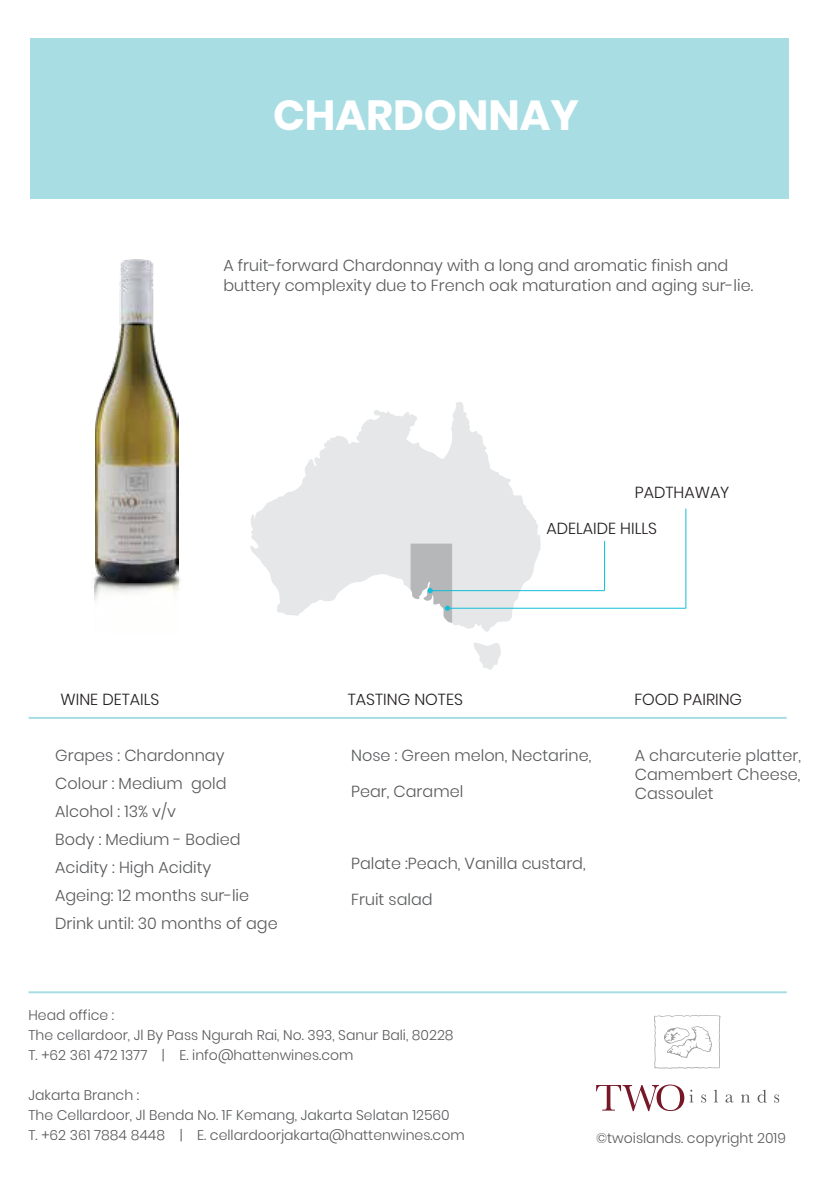
<style>
.page{position:relative;width:823px;height:1191px;background:#fff}
.page>*{position:absolute;margin:0;border:0;box-sizing:border-box;transform-origin:0 0}
.t1{font:700 42px "Poppins";color:#fff}
.t2{font:300 16px/28px "Poppins";color:#58595b}
.t3{font:300 16px "Poppins";color:#231f20}
.t4{font:300 14px/20px "Poppins";color:#58595b}
</style>
<div class="page">
<div style="left:30px;top:38px;width:758px;height:160px;background:#a7dde3"></div>
<svg style="left:250px;top:402px;width:290px;height:230px;fill:#e6e7e8"></svg>
<svg style="left:474px;top:643px;width:26px;height:27px"></svg>
<hr style="left:447px;top:608px;width:238px;height:1px;background:#12bfd9">
<hr style="left:685px;top:508px;width:1px;height:100px;background:#12bfd9">
<svg style="left:410px;top:543px;width:42px;height:89px"></svg>
<hr style="left:430px;top:590px;width:174px;height:1px;background:#12bfd9">
<hr style="left:604px;top:541px;width:1px;height:49px;background:#12bfd9">
<hr style="left:28px;top:717px;width:758px;height:2px;background:#a7dde3">
<hr style="left:28px;top:991px;width:758px;height:2px;background:#a7dde3">
<svg style="left:596px;top:1084px;width:97px;height:27px"></svg>
<svg style="left:701px;top:1094px;width:4px;height:8px"></svg>
<svg style="left:714px;top:1089px;width:3px;height:13px"></svg>
<svg style="left:725px;top:1094px;width:8px;height:8px"></svg>
<svg style="left:741px;top:1094px;width:8px;height:8px"></svg>
<svg style="left:757px;top:1089px;width:9px;height:13px"></svg>
<svg style="left:774px;top:1094px;width:4px;height:8px"></svg>
<svg style="left:654px;top:1015px;width:66px;height:53px"></svg>
<img style="left:95px;top:589px;width:84px;height:12px">
<img style="left:94px;top:577px;width:86px;height:12px">
<img style="left:95px;top:259px;width:84px;height:323px">
<h1 class="t1" style="left:273px;top:91px;width:307px">CHARDONNAY</h1>
<p class="t2" style="left:223px;top:256px;width:531px;line-height:20px">A fruit-forward Chardonnay with a long and aromatic finish and buttery complexity due to French oak maturation and aging sur-lie.</p>
<p class="t3" style="left:634px;top:483px;width:96px">PADTHAWAY</p>
<p class="t3" style="left:546px;top:519px;width:112px">ADELAIDE HILLS</p>
<p class="t3" style="left:60px;top:690px;width:100px">WINE DETAILS</p>
<p class="t3" style="left:347px;top:690px;width:117px">TASTING NOTES</p>
<p class="t3" style="left:634px;top:690px;width:109px">FOOD PAIRING</p>
<p class="t2" style="left:55px;top:741px;width:224px">Grapes : Chardonnay<br>Colour : Medium gold<br>Alcohol : 13% v/v<br>Body : Medium - Bodied<br>Acidity : High Acidity<br>Ageing: 12 months sur-lie<br>Drink until: 30 months of age</p>
<p class="t2" style="left:351px;top:741px;width:241px">Nose : Green melon, Nectarine,</p>
<p class="t2" style="left:351px;top:777px;width:113px">Pear, Caramel</p>
<p class="t2" style="left:351px;top:849px;width:236px">Palate :Peach, Vanilla custard,</p>
<p class="t2" style="left:351px;top:885px;width:83px">Fruit salad</p>
<p class="t2" style="left:634px;top:746px;width:167px;line-height:19.2px;text-align:justify">A charcuterie platter, Camembert Cheese, Cassoulet</p>
<p class="t4" style="left:28px;top:1005px;width:426px">Head office :<br>The cellardoor, Jl By Pass Ngurah Rai, No. 393, Sanur Bali, 80228<br>T. +62 361 472 1377 | E. info@hattenwines.com</p>
<p class="t4" style="left:28px;top:1085px;width:437px">Jakarta Branch :<br>The Cellardoor, Jl Benda No. 1F Kemang, Jakarta Selatan 12560<br>T. +62 361 7884 8448 | E. cellardoorjakarta@hattenwines.com</p>
<p class="t4" style="left:595px;top:1127px;width:191px">©twoislands. copyright 2019</p>
</div>
